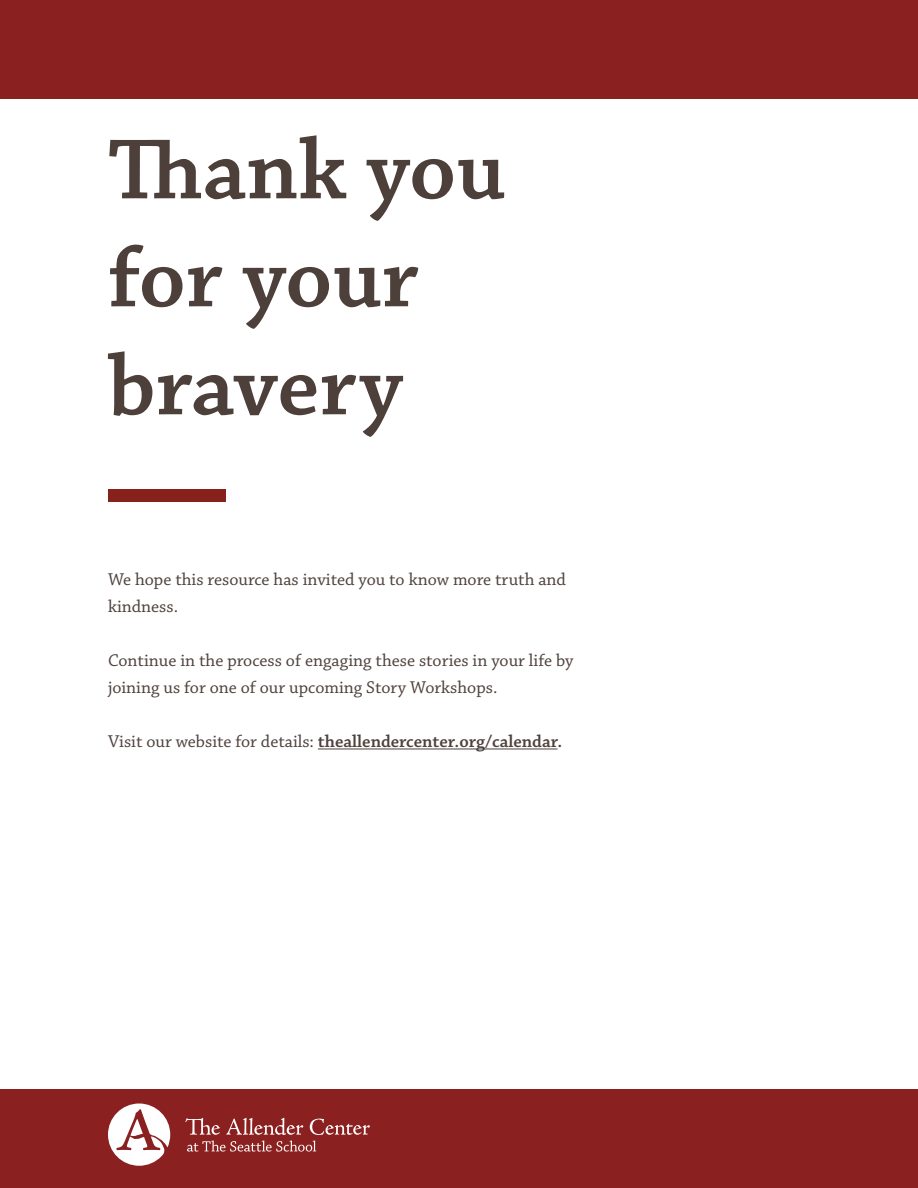
<style>
.page{position:relative;width:918px;height:1188px;background:#fff}
.page>*{position:absolute;margin:0;border:0;box-sizing:border-box;transform-origin:0 0}
.t1{font:600 90px/108px "Chaparral Pro";color:#4d403a}
.t2{font:18px/27px "Chaparral Pro";color:#4e413c}
.t3{font:600 18px "Chaparral Pro";color:#4e413c}
.s1{font-weight:400}
.s2{color:#4d403a}
</style>
<div class="page">
<div style="left:0;top:0;width:918px;height:99px;background:#8a201f"></div>
<div style="left:108px;top:490px;width:118px;height:12px;background:#86211c"></div>
<hr style="left:318px;top:748px;width:240px;height:1px;background:#4e413c">
<div style="left:0;top:1089px;width:918px;height:99px;background:#8a201f"></div>
<svg style="left:108px;top:1104px;width:62px;height:62px"></svg>
<svg style="left:185px;top:1118px;width:35px;height:17px"></svg>
<svg style="left:226px;top:1118px;width:77px;height:17px"></svg>
<svg style="left:310px;top:1119px;width:60px;height:16px"></svg>
<svg style="left:187px;top:1141px;width:129px;height:11px"></svg>
<h1 class="t1" style="left:108px;top:119px;width:399px">Thank you for your bravery</h1>
<p class="t2" style="left:108px;top:567px;width:460px">We hope this resource has invited you to know more truth and kindness.</p>
<p class="t2" style="left:108px;top:648px;width:467px">Continue in the process of engaging these stories in your life by joining us for one of our upcoming Story Workshops.</p>
<p class="t3" style="left:108px;top:731px;width:456px"><span class="s1">Visit our website for details:</span> theallendercenter.org/calendar<span class="s2">.</span></p>
</div>
